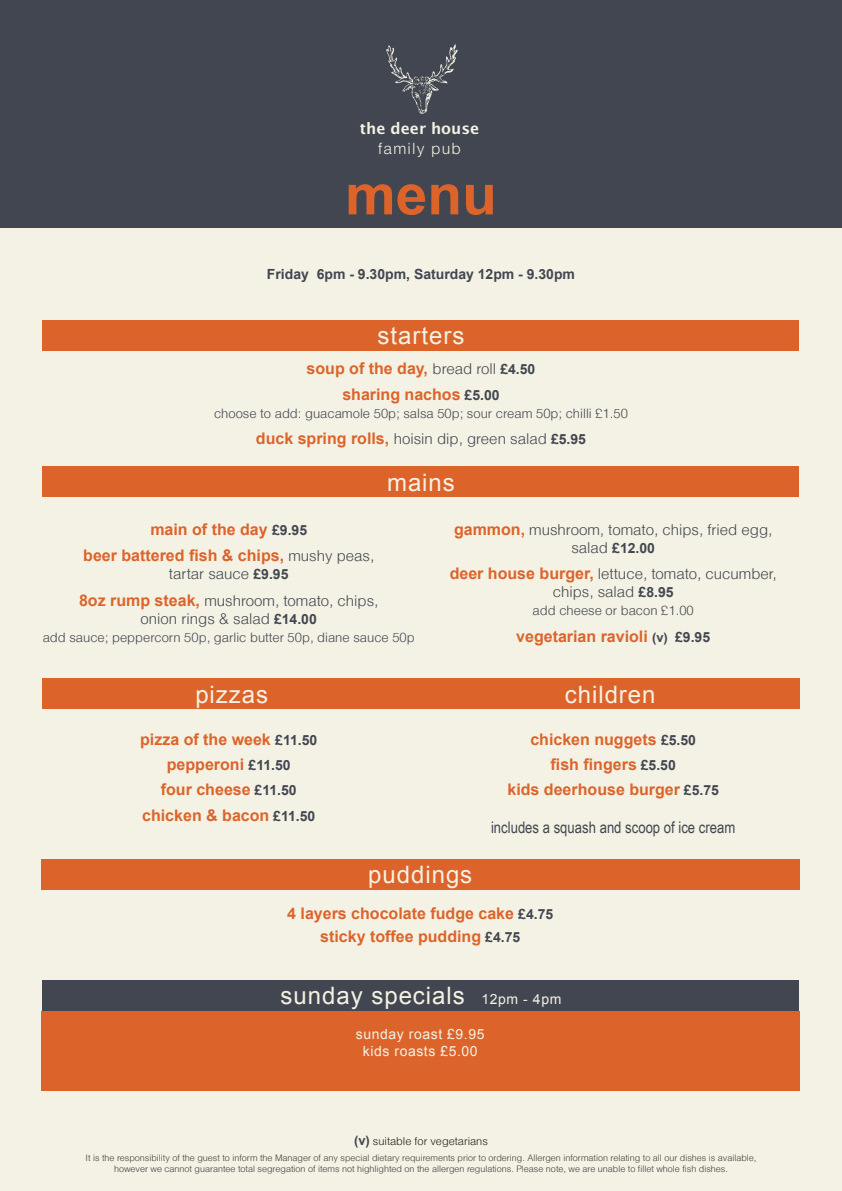
<style>
.page{position:relative;width:842px;height:1191px;background:#f4f2e4}
.page>*{position:absolute;margin:0;border:0;box-sizing:border-box;transform-origin:0 0}
.t1{font:700 56.9px "Arial";color:#dc642b}
.t2{font:24px "Arial";letter-spacing:.04em;color:#f4f2e4}
.t3{font:700 16px "Arial";color:#dc642b}
.t4{font:16px "Arial Narrow";color:#424650}
.t5{font:600 15.5px "Lucida Sans";color:#f4f2e4}
.t6{font:300 15.5px "Helvetica";letter-spacing:.075em;color:#f4f2e4}
.t7{font:300 15px/18px "Helvetica";color:#424650;text-align:center}
.t8{font:700 14px "Arial";color:#424650}
.t9{font:14px "Arial";letter-spacing:.04em;color:#f4f2e4}
.t10{font:300 13px "Helvetica";color:#424650}
.t11{font:300 11px "Helvetica";color:#231f20}
.t12{font:300 9px "Helvetica";color:#3e3e3f}
.s1{font-family:"Helvetica";font-weight:300;font-size:15px;color:#424650}
.s2{font-size:14px;color:#424650}
.s3{font-family:"Arial";font-weight:700;font-size:16px;color:#dc642b}
.s4{font-family:"Arial";font-weight:700;font-size:14px}
.s5{font-family:"Helvetica";font-weight:300;font-size:15px}
.s6{font-size:13px;color:#424650}
.s7{font-size:14px}
.s8{font-family:"Arial";font-weight:700;font-size:13px;color:#424650}
</style>
<div class="page">
<div style="left:0;top:0;width:842px;height:228px;background:#424650"></div>
<svg style="left:386px;top:44px;width:72px;height:70px"></svg>
<div style="left:43px;top:320px;width:756px;height:31px;background:#dc642b"></div>
<div style="left:43px;top:467px;width:756px;height:30px;background:#dc642b"></div>
<div style="left:41px;top:859px;width:758px;height:30px;background:#dc642b"></div>
<div style="left:421px;top:678px;width:378px;height:31px;background:#dc642b"></div>
<div style="left:43px;top:678px;width:378px;height:31px;background:#dc642b"></div>
<div style="left:43px;top:980px;width:756px;height:31px;background:#424650"></div>
<div style="left:41px;top:1011px;width:758px;height:79px;background:#dc642b"></div>
<p class="t5" style="left:360px;top:119px;width:121px">the deer house</p>
<p class="t6" style="left:378px;top:138px;width:85px">family pub</p>
<p class="t1" style="left:345px;top:156px;width:153px">menu</p>
<p class="t8" style="left:267px;top:265px;width:310px">Friday 6pm - 9.30pm, Saturday 12pm - 9.30pm</p>
<p class="t2" style="left:378px;top:320px;width:88px">starters</p>
<p class="t3" style="left:307px;top:358px;width:230px">soup of the day, <span class="s1">bread roll</span> <span class="s2">£4.50</span></p>
<p class="t3" style="left:342px;top:383px;width:159px">sharing nachos <span class="s2">£5.00</span></p>
<p class="t10" style="left:214px;top:405px;width:415px">choose to add: guacamole 50p; salsa 50p; sour cream 50p; chilli £1.50</p>
<p class="t7" style="left:256px;top:429px;width:332px"><span class="s3">duck spring rolls,</span> hoisin dip, green salad <span class="s4">£5.95</span></p>
<p class="t2" style="left:387px;top:466px;width:69px">mains</p>
<p class="t3" style="left:150px;top:518px;width:158px">main of the day <span class="s2">£9.95</span></p>
<p class="t3" style="left:83px;top:545px;width:292px">beer battered fish &amp; chips, <span class="s1">mushy peas,</span></p>
<p class="t7" style="left:169px;top:564px;width:121px">tartar sauce <span class="s4">£9.95</span></p>
<p class="t7" style="left:79px;top:591px;width:301px"><span class="s3">8oz rump steak,</span> mushroom, tomato, chips, onion rings &amp; salad <span class="s4">£14.00</span></p>
<p class="t10" style="left:43px;top:629px;width:374px">add sauce; peppercorn 50p, garlic butter 50p, diane sauce 50p</p>
<p class="t7" style="left:454px;top:520px;width:320px"><span class="s3">gammon,</span> mushroom, tomato, chips, fried egg,</p>
<p class="t8" style="left:571px;top:538px;width:85px"><span class="s5">salad</span> £12.00</p>
<p class="t7" style="left:450px;top:564px;width:328px"><span class="s3">deer house burger,</span> lettuce, tomato, cucumber, chips, salad <span class="s4">£8.95</span></p>
<p class="t10" style="left:533px;top:602px;width:163px">add cheese or bacon £1.00</p>
<p class="t3" style="left:516px;top:625px;width:195px">vegetarian ravioli <span class="s6">(v)</span> <span class="s2">£9.95</span></p>
<p class="t2" style="left:195px;top:678px;width:74px">pizzas</p>
<p class="t2" style="left:565px;top:678px;width:92px">children</p>
<p class="t3" style="left:140px;top:728px;width:179px">pizza of the week <span class="s2">£11.50</span></p>
<p class="t3" style="left:167px;top:753px;width:125px">pepperoni <span class="s2">£11.50</span></p>
<p class="t3" style="left:161px;top:779px;width:137px">four cheese <span class="s2">£11.50</span></p>
<p class="t3" style="left:142px;top:804px;width:175px">chicken &amp; bacon <span class="s2">£11.50</span></p>
<p class="t2" style="left:368px;top:859px;width:106px">puddings</p>
<p class="t3" style="left:530px;top:728px;width:167px">chicken nuggets <span class="s2">£5.50</span></p>
<p class="t3" style="left:551px;top:753px;width:127px">fish fingers <span class="s2">£5.50</span></p>
<p class="t3" style="left:507px;top:779px;width:213px">kids deerhouse burger <span class="s2">£5.75</span></p>
<p class="t4" style="left:491px;top:815px;width:246px">includes a squash and scoop of ice cream</p>
<p class="t3" style="left:287px;top:902px;width:267px">4 layers chocolate fudge cake <span class="s2">£4.75</span></p>
<p class="t3" style="left:320px;top:926px;width:202px">sticky toffee pudding <span class="s2">£4.75</span></p>
<p class="t2" style="left:281px;top:980px;width:282px">sunday specials <span class="s7">12pm - 4pm</span></p>
<p class="t9" style="left:356px;top:1025px;width:130px">sunday roast £9.95</p>
<p class="t9" style="left:363px;top:1042px;width:116px">kids roasts £5.00</p>
<p class="t11" style="left:354px;top:1134px;width:135px"><span class="s8">(v)</span> suitable for vegetarians</p>
<p class="t12" style="left:85px;top:1152px;width:672px">It is the responsibility of the guest to inform the Manager of any special dietary requirements prior to ordering. Allergen information relating to all our dishes is available,</p>
<p class="t12" style="left:114px;top:1163px;width:615px">however we cannot guarantee total segregation of items not highlighted on the allergen regulations. Please note, we are unable to fillet whole fish dishes.</p>
</div>
